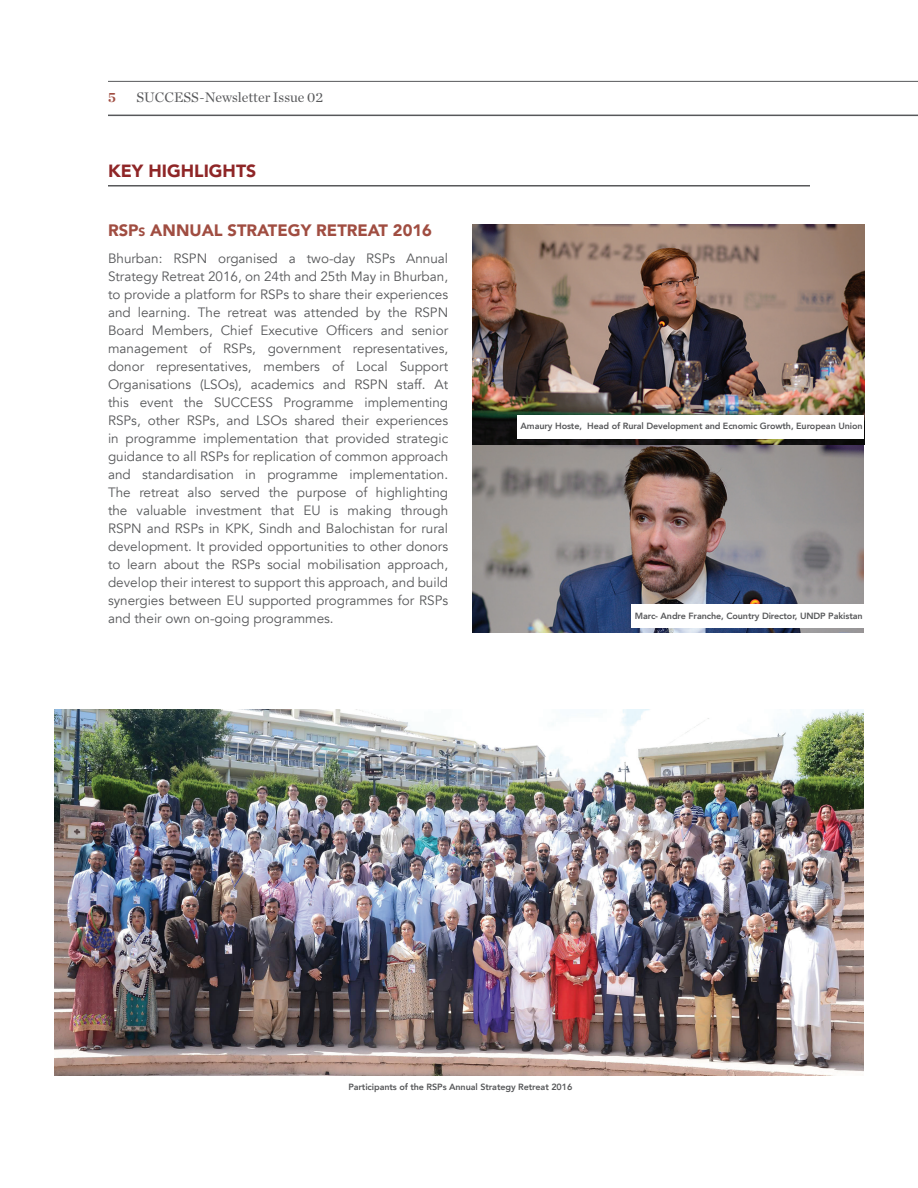
<style>
.page{position:relative;width:918px;height:1188px;background:#fff}
.page>*{position:absolute;margin:0;border:0;box-sizing:border-box;transform-origin:0 0}
.t1{font:900 17.7px "Avenir";color:#8f2627}
.t2{font:900 16.5px "Avenir";color:#a04d41}
.t3{font:13.95px "Chronicle Deck";color:#57585a}
.t4{font:700 13.95px "Chronicle Deck";color:#a04d41}
.t5{font:13.5px/18px "Avenir";color:#57585a;text-align:justify}
.t6{font:800 9px "Avenir";letter-spacing:-.01em;color:#57585a}
.s1{font-size:12px}
</style>
<div class="page">
<img style="left:472px;top:224px;width:392px;height:408px">
<hr style="left:108px;top:81px;width:810px;height:1px;background:#57585a">
<hr style="left:108px;top:115px;width:810px;height:1px;background:#57585a">
<hr style="left:108px;top:185px;width:702px;height:2px;background:#57585a">
<img style="left:54px;top:709px;width:810px;height:366px">
<div style="left:517px;top:415px;width:347px;height:23px;background:#fff"></div>
<div style="left:632px;top:604px;width:232px;height:24px;background:#fff"></div>
<p class="t4" style="left:108px;top:86px;width:9px">5</p>
<p class="t3" style="left:136px;top:87px;width:188px">SUCCESS-Newsletter Issue 02</p>
<h1 class="t1" style="left:108px;top:156px;width:150px">KEY HIGHLIGHTS</h1>
<p class="t2" style="left:108px;top:216px;width:326px">RSP<span class="s1">S</span> ANNUAL STRATEGY RETREAT 2016</p>
<p class="t5" style="left:108px;top:250px;width:342px">Bhurban: RSPN organised a two-day RSPs Annual Strategy Retreat 2016, on 24th and 25th May in Bhurban, to provide a platform for RSPs to share their experiences and learning. The retreat was attended by the RSPN Board Members, Chief Executive Officers and senior management of RSPs, government representatives, donor representatives, members of Local Support Organisations (LSOs), academics and RSPN staff. At this event the SUCCESS Programme implementing RSPs, other RSPs, and LSOs shared their experiences in programme implementation that provided strategic guidance to all RSPs for replication of common approach and standardisation in programme implementation.<br>The retreat also served the purpose of highlighting the valuable investment that EU is making through RSPN and RSPs in KPK, Sindh and Balochistan for rural development. It provided opportunities to other donors to learn about the RSPs social mobilisation approach, develop their interest to support this approach, and build synergies between EU supported programmes for RSPs and their own on-going programmes.</p>
<p class="t6" style="left:521px;top:419px;width:344px">Amaury Hoste, Head of Rural Development and Ecnomic Growth, European Union</p>
<p class="t6" style="left:635px;top:608px;width:229px">Marc- Andre Franche, Country Director, UNDP Pakistan</p>
<p class="t6" style="left:348px;top:1080px;width:225px">Participants of the RSPs Annual Strategy Retreat 2016</p>
</div>
